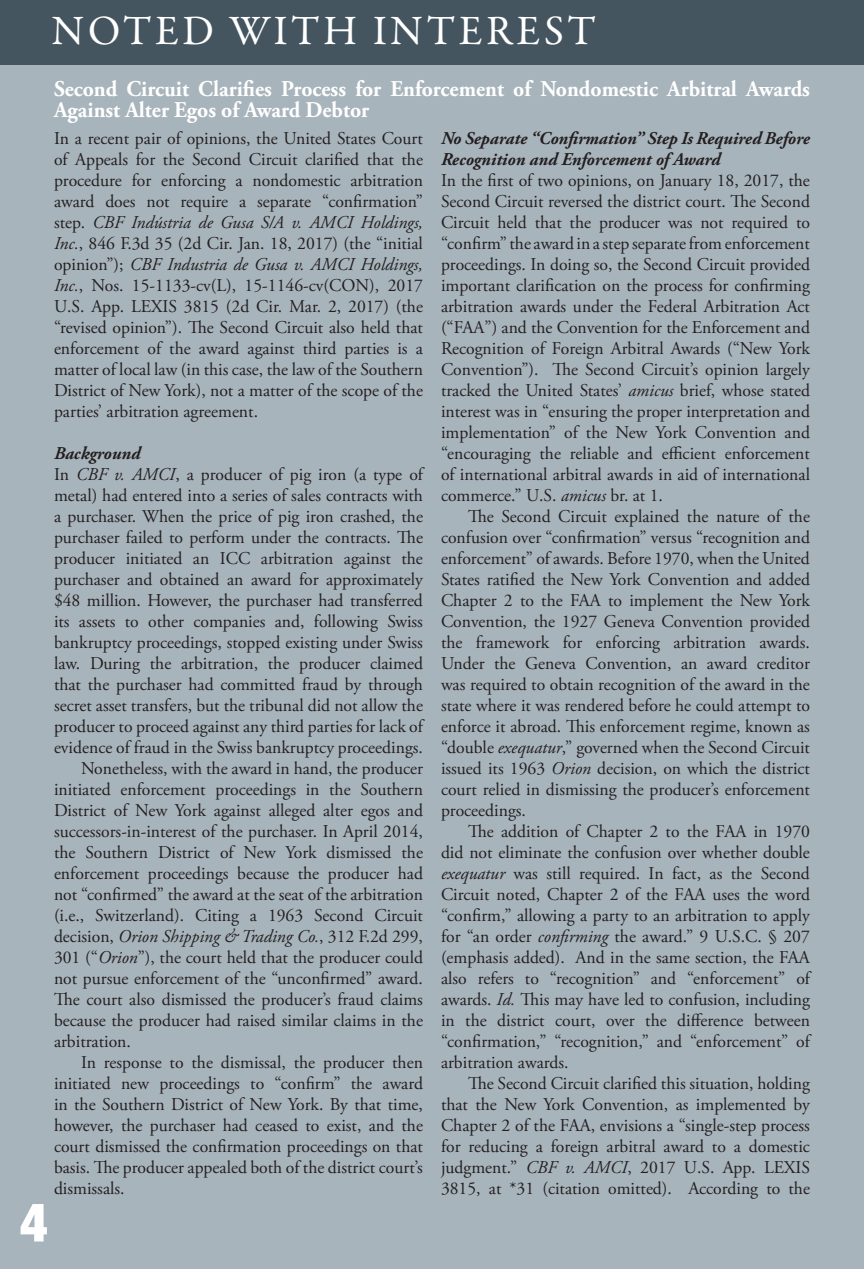
<style>
.page{position:relative;width:864px;height:1269px;background:#fff}
.page>*{position:absolute;margin:0;border:0;box-sizing:border-box;transform-origin:0 0}
.t1{font:900 condensed 54px "Helvetica Neue";color:#fff}
.t2{font:42px "Garamond Premr Pro";letter-spacing:.09em;color:#fff}
.QE_-_Main_Article_St{font:700 22.5px/21px "Adobe Garamond Pro";color:#fff;scale:.96 1}
.QE_-_Main_Article_St-2{font:18px/21px "Adobe Garamond Pro";color:#231f20;text-align:justify}
.QE_-_Main_Article_St-3{font:italic 700 18px/21px "Adobe Garamond Pro";color:#231f20}
.s1{font-style:italic}
</style>
<div class="page">
<div style="left:0;top:49px;width:864px;height:1220px;background:#a8b4bc"></div>
<div style="left:0;top:0;width:864px;height:64px;background:#45555f"></div>
<p class="t2" style="left:52px;top:5px;width:545px">NOTED WITH INTEREST</p>
<p class="QE_-_Main_Article_St" style="left:54px;top:78px;width:789px">Second Circuit Clarifies Process for Enforcement of Nondomestic Arbitral Awards<br>Against Alter Egos of Award Debtor</p>
<p class="QE_-_Main_Article_St-2" style="left:54px;top:129px;width:371px">In a recent pair of opinions, the United States Court of Appeals for the Second Circuit clarified that the procedure for enforcing a nondomestic arbitration award does not require a separate “confirmation” step. <span class="s1">CBF Indústria de Gusa S/A v. AMCI Holdings, Inc.</span>, 846 F.3d 35 (2d Cir. Jan. 18, 2017) (the “initial opinion”); <span class="s1">CBF Industria de Gusa v. AMCI Holdings, Inc.</span>, Nos. 15-1133-cv(L), 15-1146-cv(CON), 2017<br>U.S. App. LEXIS 3815 (2d Cir. Mar. 2, 2017) (the “revised opinion”). The Second Circuit also held that enforcement of the award against third parties is a matter of local law (in this case, the law of the Southern District of New York), not a matter of the scope of the parties’ arbitration agreement.</p>
<p class="QE_-_Main_Article_St-3" style="left:54px;top:444px;width:88px">Background</p>
<p class="QE_-_Main_Article_St-2" style="left:54px;top:465px;width:371px">In <span class="s1">CBF v. AMCI</span>, a producer of pig iron (a type of metal) had entered into a series of sales contracts with a purchaser. When the price of pig iron crashed, the purchaser failed to perform under the contracts. The producer initiated an ICC arbitration against the purchaser and obtained an award for approximately $48 million. However, the purchaser had transferred its assets to other companies and, following Swiss bankruptcy proceedings, stopped existing under Swiss law. During the arbitration, the producer claimed that the purchaser had committed fraud by through secret asset transfers, but the tribunal did not allow the producer to proceed against any third parties for lack of evidence of fraud in the Swiss bankruptcy proceedings.</p>
<p class="QE_-_Main_Article_St-2" style="left:54px;top:759px;width:371px;text-indent:27px">Nonetheless, with the award in hand, the producer initiated enforcement proceedings in the Southern District of New York against alleged alter egos and successors-in-interest of the purchaser. In April 2014, the Southern District of New York dismissed the enforcement proceedings because the producer had not “confirmed” the award at the seat of the arbitration (i.e., Switzerland). Citing a 1963 Second Circuit decision, <span class="s1">Orion Shipping &amp; Trading Co.</span>, 312 F.2d 299, 301 (“<span class="s1">Orion</span>”), the court held that the producer could not pursue enforcement of the “unconfirmed” award.<br>The court also dismissed the producer’s fraud claims because the producer had raised similar claims in the arbitration.</p>
<p class="QE_-_Main_Article_St-2" style="left:54px;top:1053px;width:371px;text-indent:27px">In response to the dismissal, the producer then initiated new proceedings to “confirm” the award in the Southern District of New York. By that time, however, the purchaser had ceased to exist, and the court dismissed the confirmation proceedings on that basis. The producer appealed both of the district court’s dismissals.</p>
<p class="QE_-_Main_Article_St-3" style="left:441px;top:129px;width:370px">No Separate “Confirmation” Step Is Required Before<br>Recognition and Enforcement of Award</p>
<p class="QE_-_Main_Article_St-2" style="left:441px;top:171px;width:371px">In the first of two opinions, on January 18, 2017, the Second Circuit reversed the district court. The Second Circuit held that the producer was not required to “confirm” the award in a step separate from enforcement proceedings. In doing so, the Second Circuit provided important clarification on the process for confirming arbitration awards under the Federal Arbitration Act (“FAA”) and the Convention for the Enforcement and Recognition of Foreign Arbitral Awards (“New York Convention”). The Second Circuit’s opinion largely tracked the United States’ <span class="s1">amicus</span> brief, whose stated interest was in “ensuring the proper interpretation and implementation” of the New York Convention and “encouraging the reliable and efficient enforcement of international arbitral awards in aid of international commerce.” U.S. <span class="s1">amicus</span> br. at 1.</p>
<p class="QE_-_Main_Article_St-2" style="left:441px;top:507px;width:371px;text-indent:27px">The Second Circuit explained the nature of the confusion over “confirmation” versus “recognition and enforcement” of awards. Before 1970, when the United States ratified the New York Convention and added Chapter 2 to the FAA to implement the New York Convention, the 1927 Geneva Convention provided the framework for enforcing arbitration awards.<br>Under the Geneva Convention, an award creditor was required to obtain recognition of the award in the state where it was rendered before he could attempt to enforce it abroad. This enforcement regime, known as “double <span class="s1">exequatur</span>,” governed when the Second Circuit issued its 1963 <span class="s1">Orion</span> decision, on which the district court relied in dismissing the producer’s enforcement proceedings.</p>
<p class="QE_-_Main_Article_St-2" style="left:441px;top:822px;width:371px;text-indent:27px">The addition of Chapter 2 to the FAA in 1970 did not eliminate the confusion over whether double <span class="s1">exequatur</span> was still required. In fact, as the Second Circuit noted, Chapter 2 of the FAA uses the word “confirm,” allowing a party to an arbitration to apply for “an order <span class="s1">confirming</span> the award.” 9 U.S.C. § 207 (emphasis added). And in the same section, the FAA also refers to “recognition” and “enforcement” of awards. <span class="s1">Id.</span> This may have led to confusion, including in the district court, over the difference between “confirmation,” “recognition,” and “enforcement” of arbitration awards.</p>
<p class="QE_-_Main_Article_St-2" style="left:441px;top:1074px;width:371px;text-indent:27px">The Second Circuit clarified this situation, holding that the New York Convention, as implemented by Chapter 2 of the FAA, envisions a “single-step process for reducing a foreign arbitral award to a domestic judgment.” <span class="s1">CBF v. AMCI</span>, 2017 U.S. App. LEXIS 3815, at *31 (citation omitted). According to the</p>
<p class="t1" style="left:20px;top:1189px;width:30px">4</p>
</div>
